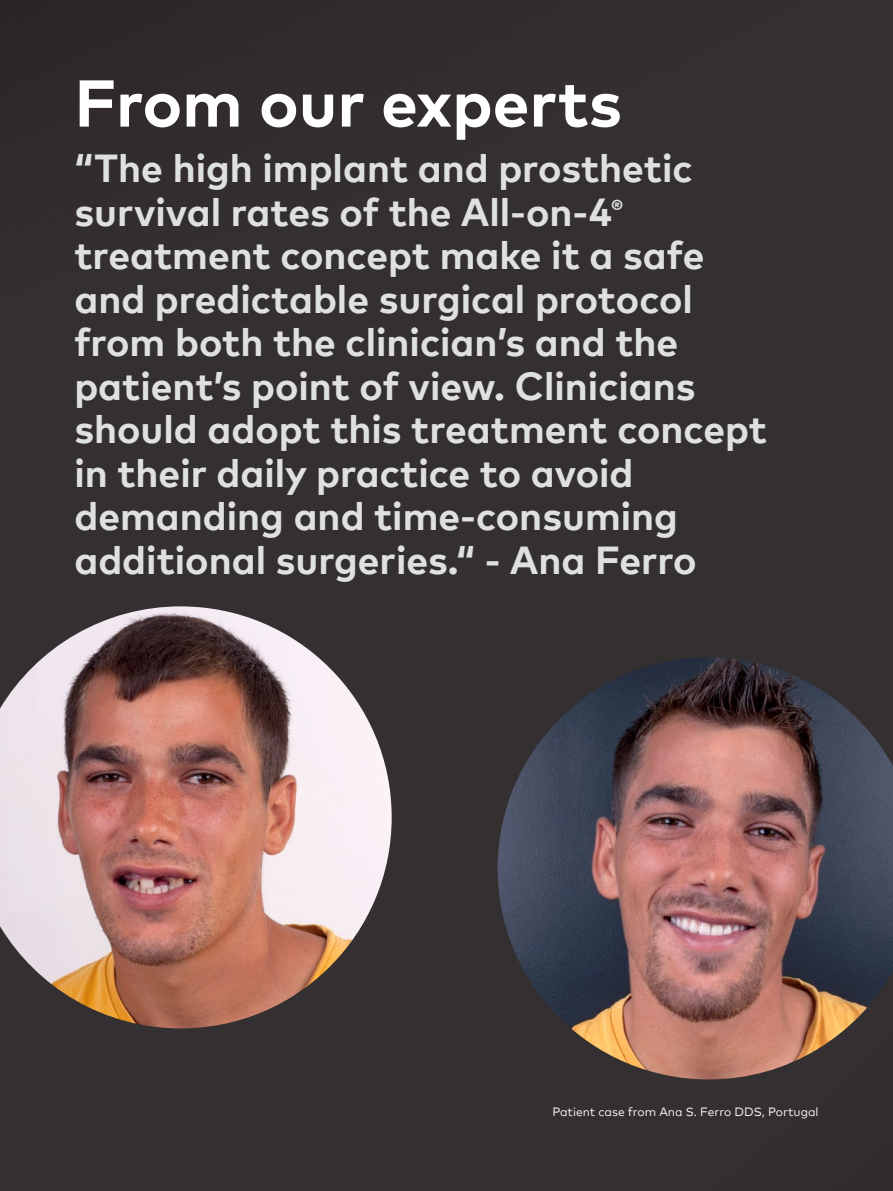
<style>
.page{position:relative;width:893px;height:1191px;background:#343031}
.page>*{position:absolute;margin:0;border:0;box-sizing:border-box;transform-origin:0 0}
.t1{font:700 66px "Mark Pro";color:#fff}
.t2{font:700 39px/43.5px "Mark Pro";color:#dfe1df}
.t3{font:12px "Mark Pro";color:#fff}
</style>
<div class="page">
<img style="left:0;top:606px;width:392px;height:422px">
<img style="left:498px;top:657px;width:395px;height:422px">
<h1 class="t1" style="left:74px;top:53px;width:549px">From our experts</h1>
<p class="t2" style="left:74px;top:143px;width:694px">“The high implant and prosthetic survival rates of the All-on-4<sup>® </sup>treatment concept make it a safe and predictable surgical protocol from both the clinician’s and the patient’s point of view. Clinicians should adopt this treatment concept in their daily practice to avoid demanding and time-consuming additional surgeries.“ - Ana Ferro</p>
<p class="t3" style="left:552px;top:1103px;width:268px">Patient case from Ana S. Ferro DDS, Portugal</p>
</div>
